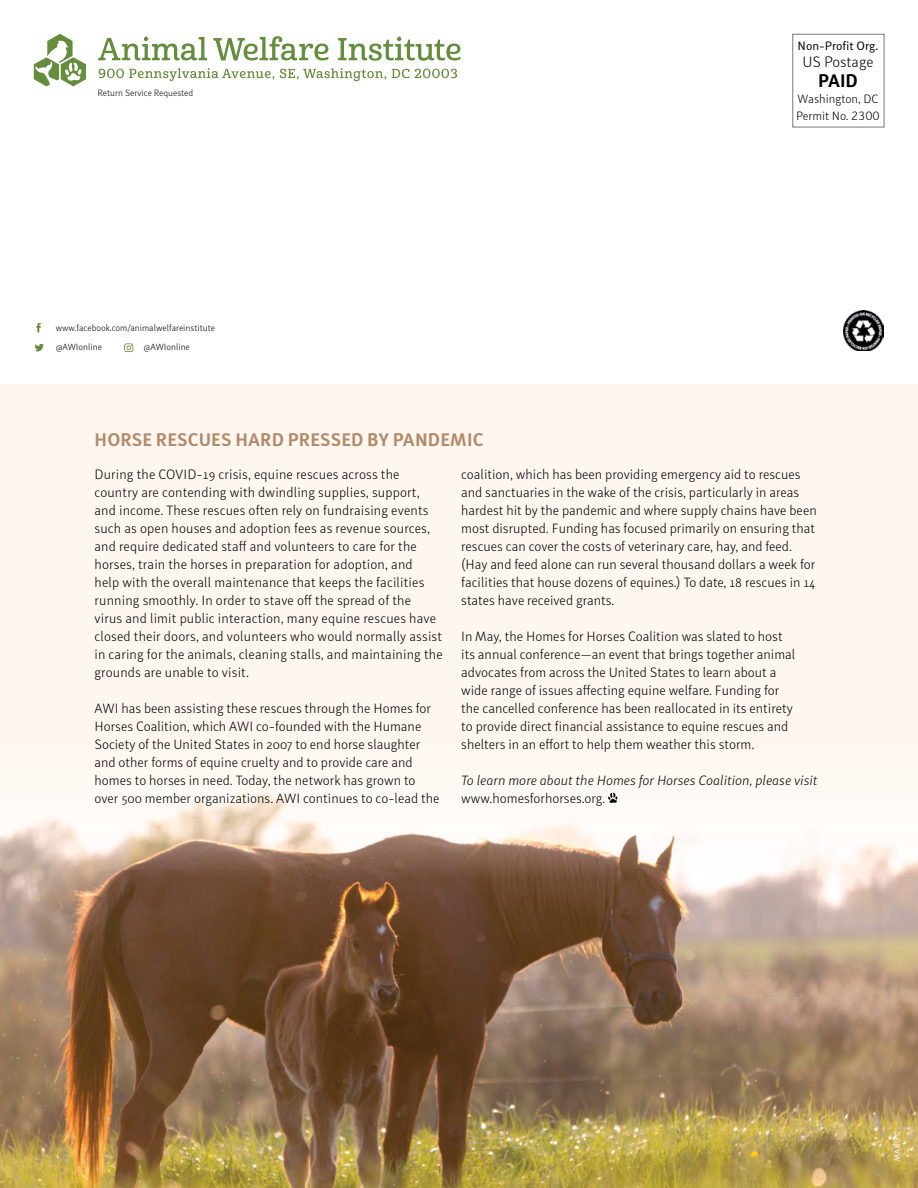
<style>
.page{position:relative;width:918px;height:1188px;background:#fff}
.page>*{position:absolute;margin:0;border:0;box-sizing:border-box;transform-origin:0 0}
.t1{font:700 18px "Submariner";letter-spacing:.01em;color:#b38b68}
.t2{font:700 18px "Submariner";color:#000}
.t3{font:300 15px "Submariner";color:#000}
.t4{font:300 13.5px/18px "Submariner";color:#000}
.t5{font:italic 300 13.5px "Submariner";color:#000}
.t6{font:300 12px/16.6px "Submariner";color:#000}
.t7{font:12px "Submariner";color:#000}
.t8{font:300 9px/19.6px "Submariner";color:#000}
.t9{font:7.5px "Submariner";color:#fff}
</style>
<div class="page">
<div style="left:0;top:385px;width:918px;height:803px;background:#fef6f0"></div>
<img style="left:0;top:793px;width:918px;height:395px">
<img style="left:844px;top:311px;width:40px;height:40px">
<svg style="left:608px;top:792px;width:9px;height:11px"></svg>
<svg style="left:124px;top:343px;width:9px;height:9px"></svg>
<svg style="left:35px;top:323px;width:9px;height:29px"></svg>
<svg style="left:98px;top:37px;width:109px;height:23px"></svg>
<svg style="left:213px;top:36px;width:115px;height:25px"></svg>
<svg style="left:338px;top:37px;width:122px;height:24px"></svg>
<svg style="left:99px;top:68px;width:175px;height:13px"></svg>
<svg style="left:280px;top:68px;width:106px;height:13px"></svg>
<svg style="left:392px;top:69px;width:65px;height:9px"></svg>
<svg style="left:34px;top:34px;width:52px;height:52px"></svg>
<p class="t8" style="left:98px;top:83px;width:97px">Return Service Requested</p>
<p class="t8" style="left:144px;top:317px;width:73px;text-indent:-88px">www.facebook.com/animalwelfareinstitute @AWIonline</p>
<p class="t8" style="left:56px;top:337px;width:47px">@AWIonline</p>
<p class="t7" style="left:798px;top:38px;width:82px">Non-Profit Org.</p>
<p class="t3" style="left:802px;top:52px;width:73px">US Postage</p>
<h1 class="t2" style="left:818px;top:68px;width:41px">PAID</h1>
<p class="t6" style="left:796px;top:90px;width:85px">Washington, DC<br>Permit No. 2300</p>
<h1 class="t1" style="left:95px;top:427px;width:390px">HORSE RESCUES HARD PRESSED BY PANDEMIC</h1>
<p class="t4" style="left:461px;top:465px;width:357px">coalition, which has been providing emergency aid to rescues and sanctuaries in the wake of the crisis, particularly in areas hardest hit by the pandemic and where supply chains have been most disrupted. Funding has focused primarily on ensuring that rescues can cover the costs of veterinary care, hay, and feed. (Hay and feed alone can run several thousand dollars a week for facilities that house dozens of equines.) To date, 18 rescues in 14 states have received grants.</p>
<p class="t4" style="left:461px;top:627px;width:336px">In May, the Homes for Horses Coalition was slated to host its annual conference—an event that brings together animal advocates from across the United States to learn about a wide range of issues affecting equine welfare. Funding for the cancelled conference has been reallocated in its entirety to provide direct financial assistance to equine rescues and shelters in an effort to help them weather this storm.</p>
<p class="t5" style="left:461px;top:771px;width:358px">To learn more about the Homes for Horses Coalition, please visit</p>
<p class="t4" style="left:461px;top:789px;width:146px">www.homesforhorses.org.</p>
<p class="t4" style="left:94px;top:465px;width:350px">During the COVID-19 crisis, equine rescues across the country are contending with dwindling supplies, support, and income. These rescues often rely on fundraising events such as open houses and adoption fees as revenue sources, and require dedicated staff and volunteers to care for the horses, train the horses in preparation for adoption, and<br>help with the overall maintenance that keeps the facilities running smoothly. In order to stave off the spread of the<br>virus and limit public interaction, many equine rescues have closed their doors, and volunteers who would normally assist in caring for the animals, cleaning stalls, and maintaining the grounds are unable to visit.</p>
<p class="t4" style="left:94px;top:699px;width:347px">AWI has been assisting these rescues through the Homes for Horses Coalition, which AWI co-founded with the Humane Society of the United States in 2007 to end horse slaughter and other forms of equine cruelty and to provide care and homes to horses in need. Today, the network has grown to over 500 member organizations. AWI continues to co-lead the</p>
<p class="t9" style="left:892px;top:1161px;width:31px;rotate:-90deg">MARC C</p>
</div>
